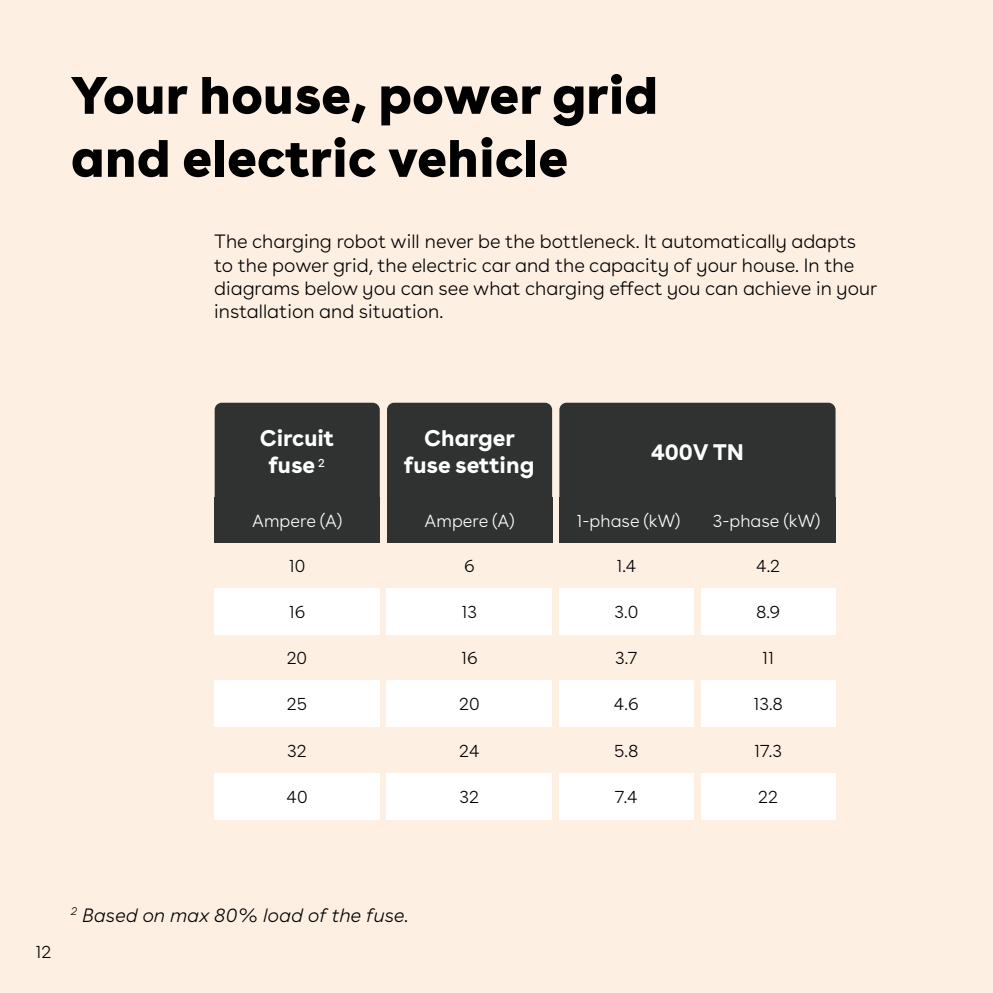
<style>
.page{position:relative;width:993px;height:993px;background:#fff}
.page>*{position:absolute;margin:0;border:0;box-sizing:border-box;transform-origin:0 0}
.Heading{font:900 52.5px "Buenos Aires";color:#000}
.t1{font:700 22.5px "Buenos Aires";color:#fff}
.t2{font:300 19.25px "Buenos Aires";color:#000}
.t3{font:italic 300 19.25px "Buenos Aires";color:#000}
.t4{font:300 17.5px "Buenos Aires";color:#000}
.t5{font:300 17.5px "Buenos Aires";color:#fff}
</style>
<div class="page">
<div style="left:0;top:0;width:992px;height:992px;background:#feefe3"></div>
<div style="left:387px;top:402px;width:165px;height:102px;background:#303131;border-radius:7px"></div>
<div style="left:214px;top:402px;width:165px;height:102px;background:#303131;border-radius:7px"></div>
<div style="left:387px;top:497px;width:165px;height:45px;background:#303131"></div>
<div style="left:214px;top:497px;width:165px;height:45px;background:#303131"></div>
<div style="left:559px;top:402px;width:276px;height:102px;background:#303131;border-radius:7px"></div>
<div style="left:559px;top:497px;width:138px;height:45px;background:#303131"></div>
<div style="left:697px;top:497px;width:138px;height:45px;background:#303131"></div>
<div style="left:386px;top:588px;width:166px;height:46px;background:#fff"></div>
<div style="left:214px;top:588px;width:165px;height:46px;background:#fff"></div>
<div style="left:558px;top:588px;width:135px;height:46px;background:#fff"></div>
<div style="left:700px;top:588px;width:135px;height:46px;background:#fff"></div>
<div style="left:386px;top:680px;width:166px;height:46px;background:#fff"></div>
<div style="left:214px;top:680px;width:165px;height:46px;background:#fff"></div>
<div style="left:558px;top:680px;width:135px;height:46px;background:#fff"></div>
<div style="left:700px;top:680px;width:135px;height:46px;background:#fff"></div>
<div style="left:386px;top:772px;width:166px;height:47px;background:#fff"></div>
<div style="left:214px;top:772px;width:165px;height:47px;background:#fff"></div>
<div style="left:558px;top:772px;width:135px;height:47px;background:#fff"></div>
<div style="left:700px;top:772px;width:135px;height:47px;background:#fff"></div>
<p class="Heading" style="left:71px;top:49px;width:588px">Your house, power grid</p>
<p class="Heading" style="left:71px;top:112px;width:498px">and electric vehicle</p>
<p class="t2" style="left:214px;top:226px;width:643px">The charging robot will never be the bottleneck. It automatically adapts</p>
<p class="t2" style="left:214px;top:249px;width:641px">to the power grid, the electric car and the capacity of your house. In the</p>
<p class="t2" style="left:214px;top:273px;width:664px">diagrams below you can see what charging effect you can achieve in your</p>
<p class="t2" style="left:214px;top:296px;width:230px">installation and situation.</p>
<p class="t1" style="left:260px;top:419px;width:76px">Circuit</p>
<p class="t1" style="left:268px;top:446px;width:58px">fuse <sup>2</sup></p>
<p class="t5" style="left:252px;top:507px;width:91px">Ampere (A)</p>
<p class="t5" style="left:424px;top:507px;width:91px">Ampere (A)</p>
<p class="t1" style="left:424px;top:419px;width:92px">Charger</p>
<p class="t1" style="left:404px;top:446px;width:131px">fuse setting</p>
<p class="t1" style="left:650px;top:432px;width:94px">400V TN</p>
<p class="t5" style="left:576px;top:507px;width:105px">1-phase (kW)</p>
<p class="t5" style="left:712px;top:507px;width:109px">3-phase (kW)</p>
<p class="t4" style="left:289px;top:551px;width:18px">10</p>
<p class="t4" style="left:464px;top:551px;width:12px">6</p>
<p class="t4" style="left:616px;top:551px;width:21px">1.4</p>
<p class="t4" style="left:756px;top:551px;width:25px">4.2</p>
<p class="t4" style="left:288px;top:598px;width:18px">16</p>
<p class="t4" style="left:461px;top:598px;width:17px">13</p>
<p class="t4" style="left:614px;top:598px;width:25px">3.0</p>
<p class="t4" style="left:755px;top:598px;width:26px">8.9</p>
<p class="t4" style="left:287px;top:644px;width:22px">20</p>
<p class="t4" style="left:461px;top:644px;width:18px">16</p>
<p class="t4" style="left:615px;top:644px;width:24px">3.7</p>
<p class="t4" style="left:762px;top:644px;width:13px">11</p>
<p class="t4" style="left:287px;top:690px;width:22px">25</p>
<p class="t4" style="left:459px;top:690px;width:22px">20</p>
<p class="t4" style="left:613px;top:690px;width:26px">4.6</p>
<p class="t4" style="left:753px;top:690px;width:31px">13.8</p>
<p class="t4" style="left:287px;top:736px;width:21px">32</p>
<p class="t4" style="left:459px;top:736px;width:22px">24</p>
<p class="t4" style="left:614px;top:736px;width:26px">5.8</p>
<p class="t4" style="left:754px;top:736px;width:29px">17.3</p>
<p class="t4" style="left:286px;top:782px;width:23px">40</p>
<p class="t4" style="left:459px;top:782px;width:21px">32</p>
<p class="t4" style="left:614px;top:782px;width:24px">7.4</p>
<p class="t4" style="left:758px;top:782px;width:21px">22</p>
<p class="t4" style="left:35px;top:937px;width:17px">12</p>
<p class="t3" style="left:71px;top:899px;width:339px"><sup>2</sup> Based on max 80% load of the fuse.</p>
</div>
